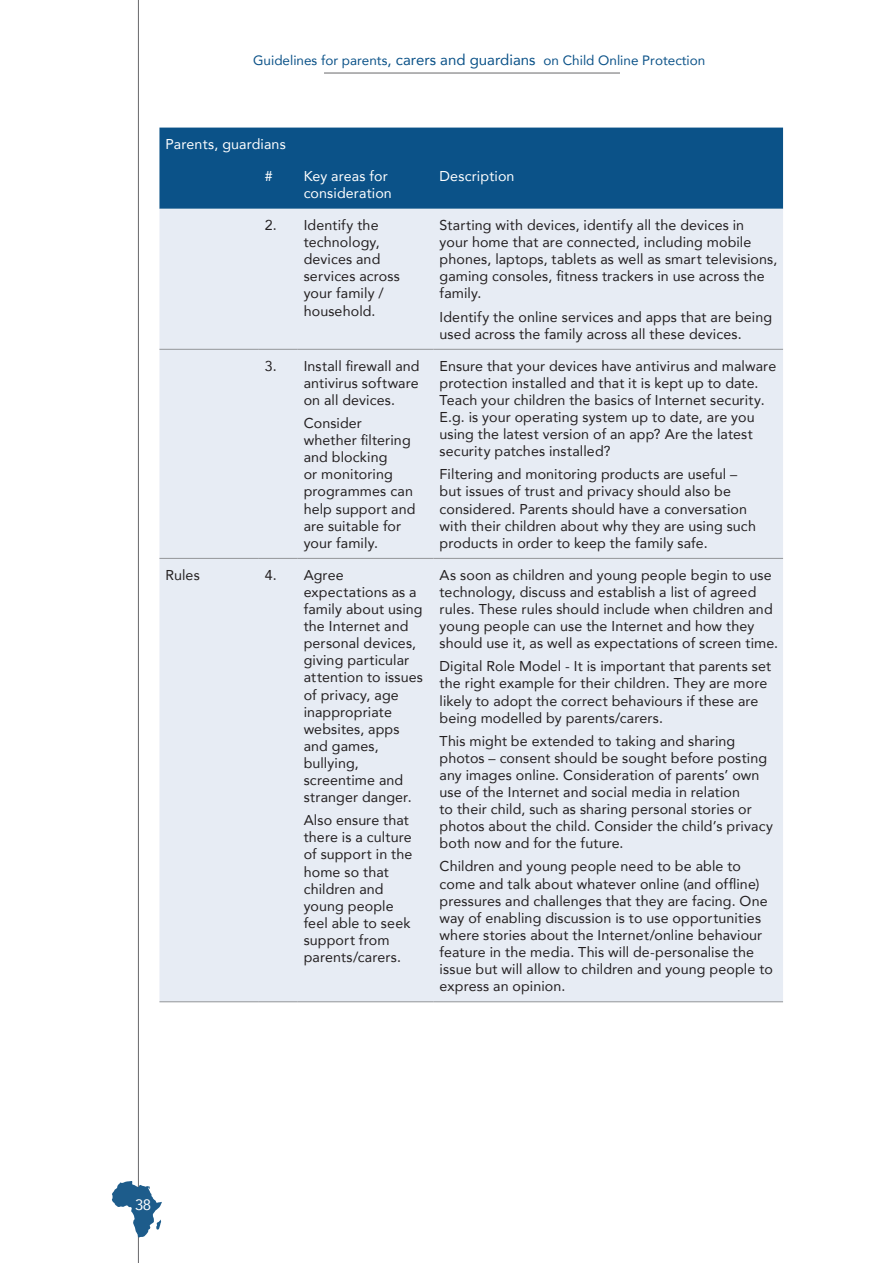
<style>
.page{position:relative;width:893px;height:1263px;background:#fff}
.page>*{position:absolute;margin:0;border:0;box-sizing:border-box;transform-origin:0 0}
.t1{font:15px "Avenir";color:#fff}
.t2{font:14.25px/17.1px "Avenir";letter-spacing:.01em;color:#231f20}
.t3{font:14.25px/17.1px "Avenir";letter-spacing:.01em;color:#fff}
.t4{font:13.5px "Avenir";color:#0b5288}
.s1{font-size:15px}
</style>
<div class="page">
<hr style="left:138px;top:0;width:1px;height:1263px;background:#68686b">
<hr style="left:324px;top:73px;width:296px;height:1px;background:#68686b">
<div style="left:159px;top:128px;width:624px;height:81px;background:#0b5288"></div>
<div style="left:159px;top:209px;width:624px;height:792px;background:#e7ecf4"></div>
<hr style="left:159px;top:349px;width:100px;height:1px;background:#939598">
<hr style="left:259px;top:349px;width:39px;height:1px;background:#939598">
<hr style="left:298px;top:349px;width:136px;height:1px;background:#939598">
<hr style="left:434px;top:349px;width:349px;height:1px;background:#939598">
<hr style="left:159px;top:558px;width:100px;height:1px;background:#939598">
<hr style="left:259px;top:558px;width:39px;height:1px;background:#939598">
<hr style="left:298px;top:558px;width:136px;height:1px;background:#939598">
<hr style="left:434px;top:558px;width:349px;height:1px;background:#939598">
<hr style="left:159px;top:1001px;width:100px;height:1px;background:#939598">
<hr style="left:259px;top:1001px;width:39px;height:1px;background:#939598">
<hr style="left:298px;top:1001px;width:136px;height:1px;background:#939598">
<hr style="left:434px;top:1001px;width:349px;height:1px;background:#939598">
<svg style="left:112px;top:1181px;width:50px;height:56px"></svg>
<p class="t4" style="left:253px;top:49px;width:454px">Guidelines for parents<span class="s1">, carers and guardians</span> on Child Online Protection</p>
<p class="t3" style="left:165px;top:135px;width:122px">Parents, guardians</p>
<p class="t3" style="left:265px;top:167px;width:9px">#</p>
<p class="t3" style="left:304px;top:167px;width:90px">Key areas for consideration</p>
<p class="t3" style="left:440px;top:167px;width:76px">Description</p>
<p class="t2" style="left:304px;top:216px;width:98px;text-indent:-39px">2. Identify the technology, devices and services across your family / household.</p>
<p class="t2" style="left:440px;top:216px;width:339px">Starting with devices, identify all the devices in<br>your home that are connected, including mobile phones, laptops, tablets as well as smart televisions, gaming consoles, fitness trackers in use across the family.</p>
<p class="t2" style="left:440px;top:308px;width:334px">Identify the online services and apps that are being used across the family across all these devices.</p>
<p class="t2" style="left:304px;top:357px;width:117px;text-align:justify;text-indent:-39px">3. Install firewall and antivirus software on all devices.</p>
<p class="t2" style="left:304px;top:414px;width:113px">Consider whether filtering and blocking<br>or monitoring programmes can help support and are suitable for your family.</p>
<p class="t2" style="left:165px;top:566px;width:36px">Rules</p>
<p class="t2" style="left:304px;top:566px;width:121px;text-indent:-39px">4. Agree expectations as a family about using the Internet and personal devices, giving particular attention to issues of privacy, age inappropriate websites, apps and games, bullying, screentime and stranger danger.</p>
<p class="t2" style="left:304px;top:811px;width:110px">Also ensure that there is a culture of support in the home so that children and young people feel able to seek support from parents/carers.</p>
<p class="t2" style="left:440px;top:357px;width:338px">Ensure that your devices have antivirus and malware protection installed and that it is kept up to date.<br>Teach your children the basics of Internet security.<br>E.g. is your operating system up to date, are you using the latest version of an app? Are the latest security patches installed?</p>
<p class="t2" style="left:440px;top:465px;width:318px">Filtering and monitoring products are useful – but issues of trust and privacy should also be considered. Parents should have a conversation with their children about why they are using such products in order to keep the family safe.</p>
<p class="t2" style="left:440px;top:566px;width:340px">As soon as children and young people begin to use technology, discuss and establish a list of agreed rules. These rules should include when children and young people can use the Internet and how they should use it, as well as expectations of screen time.</p>
<p class="t2" style="left:440px;top:657px;width:333px">Digital Role Model - It is important that parents set the right example for their children. They are more likely to adopt the correct behaviours if these are being modelled by parents/carers.</p>
<p class="t2" style="left:440px;top:732px;width:335px">This might be extended to taking and sharing photos – consent should be sought before posting any images online. Consideration of parents’ own use of the Internet and social media in relation<br>to their child, such as sharing personal stories or photos about the child. Consider the child’s privacy both now and for the future.</p>
<p class="t2" style="left:440px;top:857px;width:335px">Children and young people need to be able to come and talk about whatever online (and offline) pressures and challenges that they are facing. One way of enabling discussion is to use opportunities where stories about the Internet/online behaviour feature in the media. This will de-personalise the issue but will allow to children and young people to express an opinion.</p>
<p class="t1" style="left:135px;top:1192px;width:18px">38</p>
</div>
